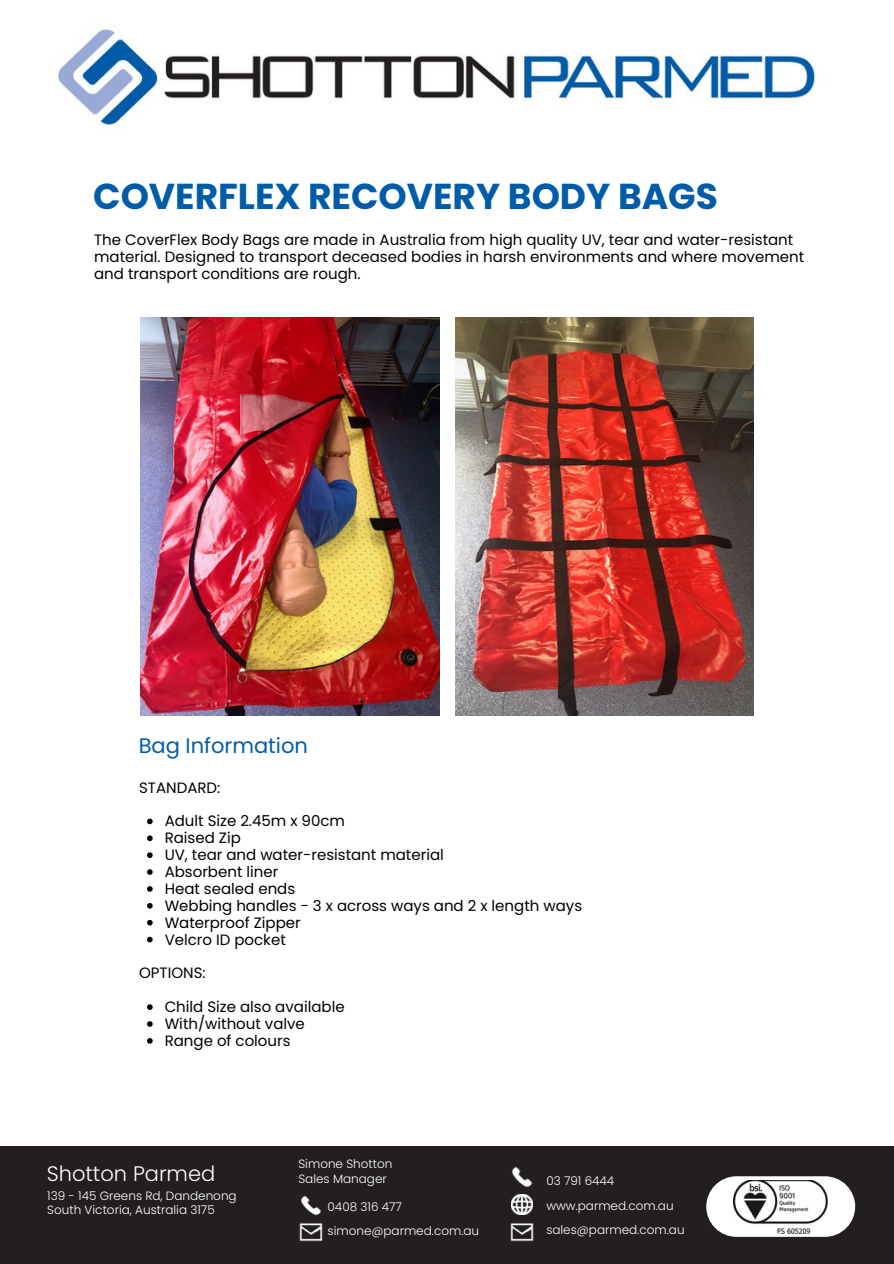
<style>
.page{position:relative;width:894px;height:1264px;background:#fff}
.page>*{position:absolute;margin:0;border:0;box-sizing:border-box;transform-origin:0 0}
.t1{font:700 36px "Poppins";color:#005ca8}
.t2{font:21px "Poppins";color:#005da6}
.t3{font:300 21px "Poppins";color:#fff}
.t4{font:15px/16.8px "Poppins";color:#000}
.t5{font:300 12px/24.8px "Poppins";color:#fff}
</style>
<div class="page">
<img style="left:58px;top:29px;width:758px;height:96px">
<img style="left:455px;top:318px;width:298px;height:397px">
<img style="left:141px;top:318px;width:298px;height:397px">
<svg style="left:147px;top:818px;width:6px;height:6px"></svg>
<svg style="left:147px;top:835px;width:6px;height:6px"></svg>
<svg style="left:147px;top:852px;width:6px;height:6px"></svg>
<svg style="left:147px;top:869px;width:6px;height:5px"></svg>
<svg style="left:147px;top:886px;width:6px;height:5px"></svg>
<svg style="left:147px;top:903px;width:6px;height:5px"></svg>
<svg style="left:147px;top:919px;width:6px;height:6px"></svg>
<svg style="left:147px;top:936px;width:6px;height:6px"></svg>
<svg style="left:147px;top:1004px;width:6px;height:5px"></svg>
<svg style="left:147px;top:1021px;width:6px;height:5px"></svg>
<svg style="left:147px;top:1038px;width:6px;height:5px"></svg>
<div style="left:0;top:1146px;width:893px;height:117px;background:#231f20"></div>
<div style="left:706px;top:1176px;width:148px;height:60px;background:#fff;border-radius:30px"></div>
<img style="left:733px;top:1180px;width:94px;height:53px">
<img style="left:510px;top:1223px;width:24px;height:19px">
<img style="left:299px;top:1223px;width:24px;height:19px">
<img style="left:512px;top:1194px;width:20px;height:20px">
<img style="left:512px;top:1166px;width:20px;height:21px">
<img style="left:301px;top:1195px;width:20px;height:20px">
<p class="t1" style="left:93px;top:171px;width:626px">COVERFLEX RECOVERY BODY BAGS</p>
<p class="t4" style="left:94px;top:232px;width:711px">The CoverFlex Body Bags are made in Australia from high quality UV, tear and water-resistant material. Designed to transport deceased bodies in harsh environments and where movement and transport conditions are rough.</p>
<p class="t2" style="left:139px;top:731px;width:171px">Bag Information</p>
<p class="t4" style="left:139px;top:779px;width:83px">STANDARD:</p>
<h2 class="t4" style="left:165px;top:812px;width:182px">Adult Size 2.45m x 90cm</h2>
<h3 class="t4" style="left:165px;top:829px;width:78px">Raised Zip</h3>
<p class="t4" style="left:165px;top:846px;width:280px">UV, tear and water-resistant material</p>
<p class="t4" style="left:165px;top:863px;width:115px">Absorbent liner</p>
<p class="t4" style="left:165px;top:880px;width:132px">Heat sealed ends</p>
<p class="t4" style="left:165px;top:897px;width:419px">Webbing handles - 3 x across ways and 2 x length ways</p>
<p class="t4" style="left:165px;top:914px;width:137px">Waterproof Zipper</p>
<p class="t4" style="left:165px;top:931px;width:123px">Velcro ID pocket</p>
<p class="t4" style="left:139px;top:964px;width:68px">OPTIONS:</p>
<p class="t4" style="left:165px;top:998px;width:181px">Child Size also available</p>
<h3 class="t4" style="left:165px;top:1015px;width:142px">With/without valve</h3>
<p class="t4" style="left:165px;top:1032px;width:127px">Range of colours</p>
<p class="t5" style="left:298px;top:1151px;width:95px">Simone Shotton</p>
<p class="t5" style="left:298px;top:1165px;width:90px">Sales Manager</p>
<p class="t3" style="left:47px;top:1158px;width:170px">Shotton Parmed</p>
<p class="t5" style="left:47px;top:1188px;width:191px;line-height:14px">139 - 145 Greens Rd, Dandenong<br>South Victoria, Australia 3175</p>
<p class="t5" style="left:327px;top:1193px;width:76px">0408 316 477</p>
<p class="t5" style="left:327px;top:1218px;width:153px">simone@parmed.com.au</p>
<p class="t5" style="left:546px;top:1168px;width:140px">03 791 6444 www.parmed.com.au sales@parmed.com.au</p>
</div>
